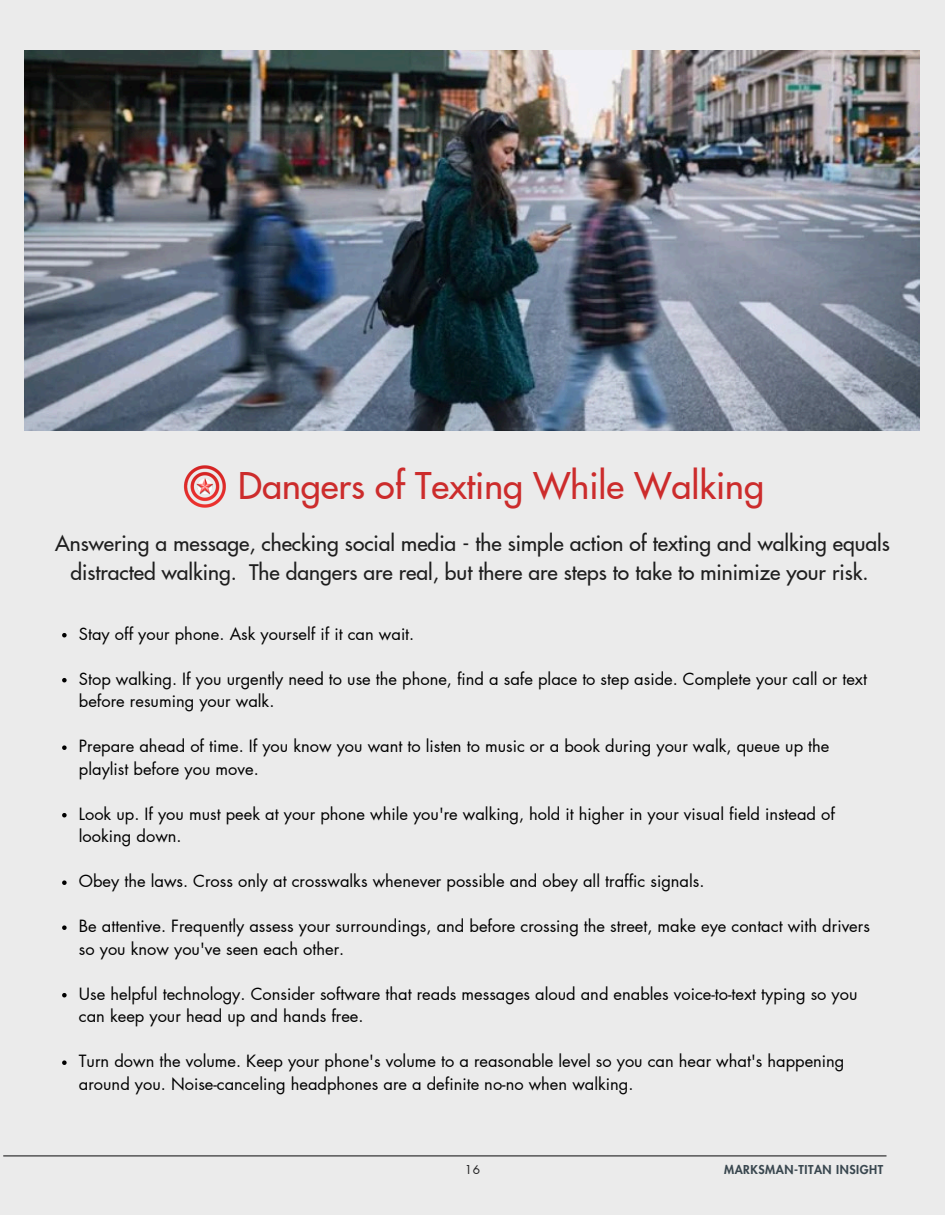
<style>
.page{position:relative;width:945px;height:1215px;background:#fff}
.page>*{position:absolute;margin:0;border:0;box-sizing:border-box;transform-origin:0 0}
.t1{font:500 36px "Futura LT Pro";color:#cc2c2c}
.t2{font:500 21px/29.2px "Futura LT Pro";color:#1e1e1e;text-align:center}
.t3{font:16.5px/22.5px "Futura LT Pro";color:#000}
.t4{font:800 12px "Futura LT Pro";letter-spacing:.045em;color:#39474f}
.t5{font:12px "Futura LT Pro";color:#222223}
</style>
<div class="page">
<div style="left:0;top:0;width:945px;height:1214px;background:#ebebeb"></div>
<hr style="left:3px;top:1155px;width:884px;height:1px;background:#222223">
<img style="left:24px;top:51px;width:896px;height:380px">
<img style="left:183px;top:465px;width:43px;height:43px">
<svg style="left:62px;top:633px;width:5px;height:4px"></svg>
<svg style="left:62px;top:678px;width:5px;height:4px"></svg>
<svg style="left:62px;top:745px;width:5px;height:5px"></svg>
<svg style="left:62px;top:813px;width:5px;height:4px"></svg>
<svg style="left:62px;top:880px;width:5px;height:5px"></svg>
<svg style="left:62px;top:925px;width:5px;height:5px"></svg>
<svg style="left:62px;top:993px;width:5px;height:4px"></svg>
<svg style="left:62px;top:1060px;width:5px;height:5px"></svg>
<p class="t1" style="left:238px;top:469px;width:527px">Dangers of Texting While Walking</p>
<h2 class="t2" style="left:55px;top:530px;width:836px">Answering a message, checking social media - the simple action of texting and walking equals distracted walking. The dangers are real, but there are steps to take to minimize your risk.</h2>
<p class="t3" style="left:79px;top:623px;width:337px">Stay off your phone. Ask yourself if it can wait.</p>
<p class="t3" style="left:79px;top:668px;width:790px">Stop walking. If you urgently need to use the phone, find a safe place to step aside. Complete your call or text before resuming your walk.</p>
<p class="t3" style="left:79px;top:736px;width:752px">Prepare ahead of time. If you know you want to listen to music or a book during your walk, queue up the playlist before you move.</p>
<p class="t3" style="left:79px;top:803px;width:758px">Look up. If you must peek at your phone while you're walking, hold it higher in your visual field instead of looking down.</p>
<p class="t3" style="left:79px;top:871px;width:627px">Obey the laws. Cross only at crosswalks whenever possible and obey all traffic signals.</p>
<p class="t3" style="left:79px;top:916px;width:793px">Be attentive. Frequently assess your surroundings, and before crossing the street, make eye contact with drivers so you know you've seen each other.</p>
<p class="t3" style="left:79px;top:983px;width:780px">Use helpful technology. Consider software that reads messages aloud and enables voice-to-text typing so you can keep your head up and hands free.</p>
<p class="t3" style="left:79px;top:1051px;width:767px">Turn down the volume. Keep your phone's volume to a reasonable level so you can hear what's happening around you. Noise-canceling headphones are a definite no-no when walking.</p>
<p class="t5" style="left:465px;top:1164px;width:17px">16</p>
<h1 class="t4" style="left:724px;top:1164px;width:161px">MARKSMAN-TITAN INSIGHT</h1>
</div>
